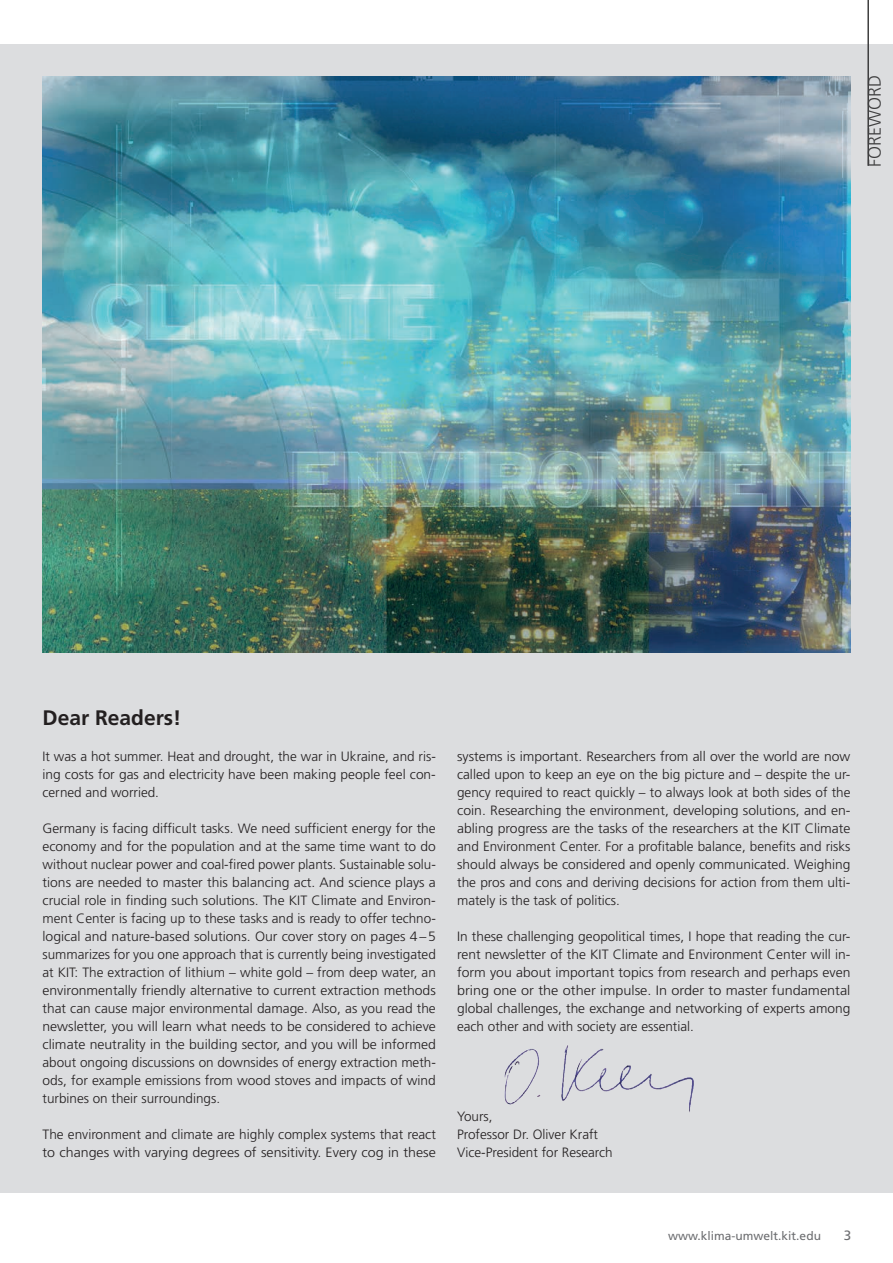
<style>
.page{position:relative;width:893px;height:1263px;background:#fff}
.page>*{position:absolute;margin:0;border:0;box-sizing:border-box;transform-origin:0 0}
.t1{font:700 21px "Frutiger LT Std";color:#231f20}
.t2{font:300 18px "Frutiger LT Std";color:#3e3e3f}
.t3{font:300 13.5px/18px "Frutiger LT Std";color:#231f20;text-align:justify}
.t4{font:13.5px "Frutiger LT Std";color:#6c6d70}
.t5{font:12px "Frutiger LT Std";color:#6c6d70}
</style>
<div class="page">
<div style="left:0;top:45px;width:893px;height:1148px;background:#dcdddf"></div>
<hr style="left:867px;top:0;width:2px;height:166px;background:#3e3e3f">
<img style="left:43px;top:77px;width:807px;height:576px">
<img style="left:504px;top:1045px;width:190px;height:67px">
<h2 class="t2" style="left:865px;top:167px;width:93px;rotate:-90deg">FOREWORD</h2>
<h1 class="t1" style="left:43px;top:705px;width:140px">Dear Readers!</h1>
<p class="t3" style="left:43px;top:747px;width:395px">It was a hot summer. Heat and drought, the war in Ukraine, and ris&shy;ing costs for gas and electricity have been making people feel con&shy;cerned and worried.</p>
<p class="t3" style="left:43px;top:819px;width:395px">Germany is facing difficult tasks. We need sufficient energy for the economy and for the population and at the same time want to do without nuclear power and coal-fired power plants. Sustainable solu&shy;tions are needed to master this balancing act. And science plays a crucial role in finding such solutions. The KIT Climate and Environ&shy;ment Center is facing up to these tasks and is ready to offer techno&shy;logical and nature-based solutions. Our cover story on pages 4–5 summarizes for you one approach that is currently being investigated at KIT: The extraction of lithium – white gold – from deep water, an environmentally friendly alternative to current extraction methods that can cause major environmental damage. Also, as you read the newsletter, you will learn what needs to be considered to achieve climate neutrality in the building sector, and you will be informed about ongoing discussions on downsides of energy extraction meth&shy;ods, for example emissions from wood stoves and impacts of wind turbines on their surroundings.</p>
<p class="t3" style="left:43px;top:1125px;width:395px">The environment and climate are highly complex systems that react to changes with varying degrees of sensitivity. Every cog in these</p>
<p class="t3" style="left:457px;top:747px;width:395px">systems is important. Researchers from all over the world are now called upon to keep an eye on the big picture and – despite the ur&shy;gency required to react quickly – to always look at both sides of the coin. Researching the environment, developing solutions, and en&shy;abling progress are the tasks of the researchers at the KIT Climate and Environment Center. For a profitable balance, benefits and risks should always be considered and openly communicated. Weighing the pros and cons and deriving decisions for action from them ulti&shy;mately is the task of politics.</p>
<p class="t3" style="left:457px;top:927px;width:395px">In these challenging geopolitical times, I hope that reading the cur&shy;rent newsletter of the KIT Climate and Environment Center will in&shy;form you about important topics from research and perhaps even bring one or the other impulse. In order to master fundamental global challenges, the exchange and networking of experts among each other and with society are essential.</p>
<p class="t3" style="left:457px;top:1107px;width:157px;text-align:left">Yours,<br>Professor Dr. Oliver Kraft<br>Vice-President for Research</p>
<p class="t5" style="left:668px;top:1228px;width:154px">www.klima-umwelt.kit.edu</p>
<p class="t4" style="left:844px;top:1227px;width:9px">3</p>
</div>
